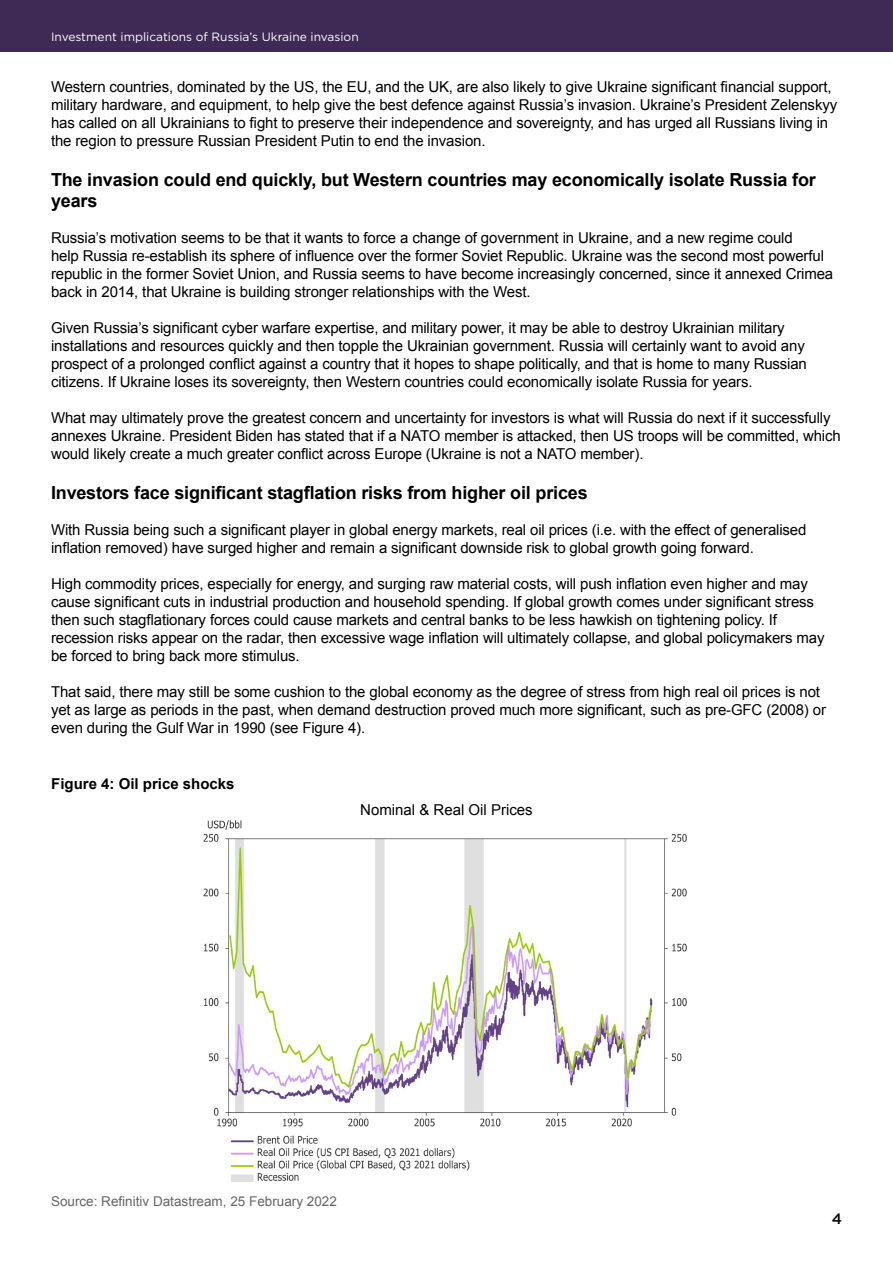
<style>
.page{position:relative;width:893px;height:1263px;background:#fff}
.page>*{position:absolute;margin:0;border:0;box-sizing:border-box;transform-origin:0 0}
.t1{font:700 18px/21.6px "Arial";letter-spacing:-.01em;color:#000}
.t2{font:15px/18px "Arial";letter-spacing:-.01em;color:#000}
.t3{font:700 15px "Arial";color:#000}
.t4{font:500 15px "Gotham";color:#000}
.t5{font:13.5px "Arial";color:#666}
.t6{font:12px "Gotham";color:#fff}
</style>
<div class="page">
<div style="left:0;top:0;width:893px;height:51px;background:#3f2a56"></div>
<img style="left:203px;top:820px;width:484px;height:361px">
<p class="t6" style="left:51px;top:30px;width:309px">Investment implications of Russia’s Ukraine invasion</p>
<p class="t2" style="left:51px;top:78px;width:788px">Western countries, dominated by the US, the EU, and the UK, are also likely to give Ukraine significant financial support, military hardware, and equipment, to help give the best defence against Russia’s invasion. Ukraine’s President Zelenskyy has called on all Ukrainians to fight to preserve their independence and sovereignty, and has urged all Russians living in the region to pressure Russian President Putin to end the invasion.</p>
<p class="t1" style="left:51px;top:169px;width:766px">The invasion could end quickly, but Western countries may economically isolate Russia for years</p>
<p class="t2" style="left:51px;top:229px;width:784px">Russia’s motivation seems to be that it wants to force a change of government in Ukraine, and a new regime could<br>help Russia re-establish its sphere of influence over the former Soviet Republic. Ukraine was the second most powerful republic in the former Soviet Union, and Russia seems to have become increasingly concerned, since it annexed Crimea back in 2014, that Ukraine is building stronger relationships with the West.</p>
<p class="t2" style="left:51px;top:319px;width:757px">Given Russia’s significant cyber warfare expertise, and military power, it may be able to destroy Ukrainian military installations and resources quickly and then topple the Ukrainian government. Russia will certainly want to avoid any prospect of a prolonged conflict against a country that it hopes to shape politically, and that is home to many Russian citizens. If Ukraine loses its sovereignty, then Western countries could economically isolate Russia for years.</p>
<p class="t2" style="left:51px;top:409px;width:791px">What may ultimately prove the greatest concern and uncertainty for investors is what will Russia do next if it successfully annexes Ukraine. President Biden has stated that if a NATO member is attacked, then US troops will be committed, which would likely create a much greater conflict across Europe (Ukraine is not a NATO member).</p>
<p class="t1" style="left:51px;top:482px;width:538px">Investors face significant stagflation risks from higher oil prices</p>
<p class="t2" style="left:51px;top:521px;width:757px">With Russia being such a significant player in global energy markets, real oil prices (i.e. with the effect of generalised inflation removed) have surged higher and remain a significant downside risk to global growth going forward.</p>
<p class="t2" style="left:51px;top:575px;width:775px">High commodity prices, especially for energy, and surging raw material costs, will push inflation even higher and may cause significant cuts in industrial production and household spending. If global growth comes under significant stress then such stagflationary forces could cause markets and central banks to be less hawkish on tightening policy. If recession risks appear on the radar, then excessive wage inflation will ultimately collapse, and global policymakers may be forced to bring back more stimulus.</p>
<p class="t2" style="left:51px;top:683px;width:776px">That said, there may still be some cushion to the global economy as the degree of stress from high real oil prices is not yet as large as periods in the past, when demand destruction proved much more significant, such as pre-GFC (2008) or even during the Gulf War in 1990 (see Figure 4).</p>
<p class="t3" style="left:51px;top:774px;width:185px">Figure 4: Oil price shocks</p>
<p class="t2" style="left:360px;top:800px;width:174px">Nominal &amp; Real Oil Prices</p>
<p class="t5" style="left:51px;top:1193px;width:287px">Source: Refinitiv Datastream, 25 February 2022</p>
<p class="t4" style="left:832px;top:1209px;width:12px">4</p>
</div>
